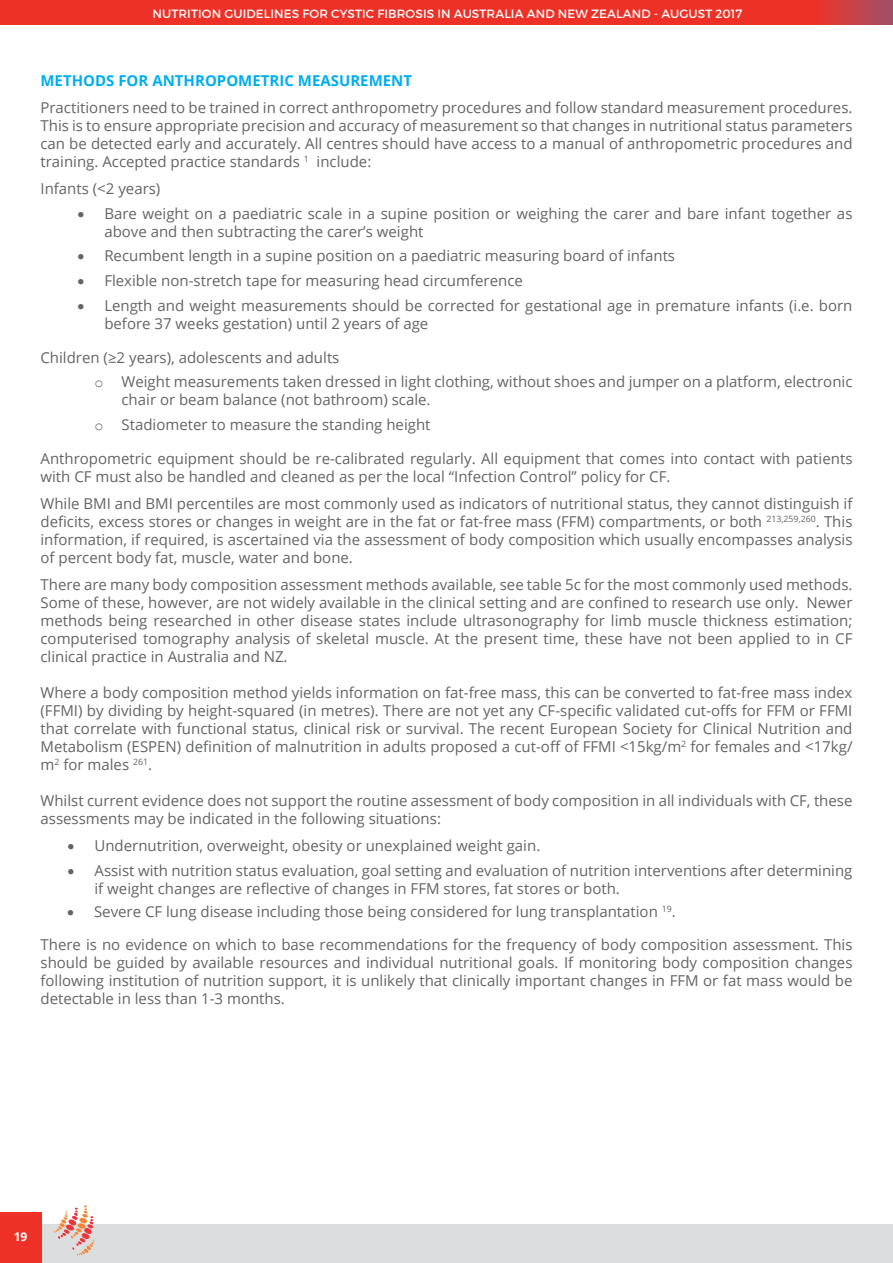
<style>
.page{position:relative;width:893px;height:1263px;background:#fff}
.page>*{position:absolute;margin:0;border:0;box-sizing:border-box;transform-origin:0 0}
.t1{font:15px/18px "Open Sans";color:#636466}
.t2{font:700 15px "Open Sans";color:#00aeef}
.t3{font:12px "Montserrat";letter-spacing:.01em;color:#fff}
.t4{font:700 12px "Open Sans";color:#fff}
.s1{font-family:"Courier New"}
</style>
<div class="page">
<div style="left:1px;top:1224px;width:892px;height:39px;background:#dcddde"></div>
<div style="left:0;top:0;width:893px;height:25px;background:#ee3127"></div>
<div style="left:0;top:1212px;width:42px;height:51px;background:#ee3127"></div>
<div style="left:814px;top:0;width:79px;height:25px;background:linear-gradient(to right,#ed3428,#9e5169)"></div>
<svg style="left:54px;top:1205px;width:40px;height:50px"></svg>
<p class="t3" style="left:152px;top:6px;width:591px">NUTRITION GUIDELIN ES FOR CYSTIC FIBROSIS IN AUSTRALIA AN D NEW ZEALAN D - AUGUST 2017</p>
<p class="t2" style="left:40px;top:70px;width:25px">METHODS</p>
<p class="t2" style="left:118px;top:70px;width:11px">FOR</p>
<p class="t2" style="left:152px;top:70px;width:12px">ANTHROPOMETRIC</p>
<p class="t2" style="left:298px;top:70px;width:11px">MEAS</p>
<p class="t2" style="left:339px;top:70px;width:23px">UREMENT</p>
<p class="t1" style="left:40px;top:98px;width:813px;text-align:justify">Practitioners need to be trained in correct anthropometry procedures and follow standard measurement procedures.<br>This is to ensure appropriate precision and accuracy of measurement so that changes in nutritional status parameters can be detected early and accurately. All centres should have access to a manual of anthropometric procedures and training. Accepted practice standards <sup>1</sup> include:</p>
<p class="t1" style="left:41px;top:179px;width:121px">Infants (&lt;2 years)</p>
<p class="t1" style="left:104px;top:204px;width:750px;text-indent:-27px">• Bare weight on a paediatric scale in a supine position or weighing the carer and bare infant together as above and then subtracting the carer’s weight</p>
<p class="t1" style="left:77px;top:246px;width:599px">• Recumbent length in a supine position on a paediatric measuring board of infants</p>
<p class="t1" style="left:77px;top:271px;width:447px">• Flexible non-stretch tape for measuring head circumference</p>
<p class="t1" style="left:104px;top:296px;width:750px;text-indent:-27px">• Length and weight measurements should be corrected for gestational age in premature infants (i.e. born before 37 weeks gestation) until 2 years of age</p>
<p class="t1" style="left:95px;top:344px;width:759px;line-height:24.8px;text-indent:-54px">Children (≥2 years), adolescents and adults<br><span class="s1">o</span> Weight measurements taken dressed in light clothing, without shoes and jumper on a platform, electronic</p>
<p class="t1" style="left:95px;top:387px;width:338px;line-height:24.8px;text-align:right">chair or beam balance (not bathroom) scale.<br><span class="s1">o</span> Stadiometer to measure the standing height</p>
<p class="t1" style="left:41px;top:449px;width:813px">Anthropometric equipment should be re-calibrated regularly. All equipment that comes into contact with patients with CF must also be handled and cleaned as per the local “Infection Control” policy for CF.</p>
<p class="t1" style="left:41px;top:494px;width:813px;text-align:justify">While BMI and BMI percentiles are most commonly used as indicators of nutritional status, they cannot distinguish if deficits, excess stores or changes in weight are in the fat or fat-free mass (FFM) compartments, or both <sup>213,259,260</sup>. This information, if required, is ascertained via the assessment of body composition which usually encompasses analysis of percent body fat, muscle, water and bone.</p>
<p class="t1" style="left:41px;top:575px;width:813px;text-align:justify">There are many body composition assessment methods available, see table 5c for the most commonly used methods.<br>Some of these, however, are not widely available in the clinical setting and are confined to research use only. Newer methods being researched in other disease states include ultrasonography for limb muscle thickness estimation; computerised tomography analysis of skeletal muscle. At the present time, these have not been applied to in CF clinical practice in Australia and NZ.</p>
<p class="t1" style="left:40px;top:683px;width:813px;text-align:justify">Where a body composition method yields information on fat-free mass, this can be converted to fat-free mass index (FFMI) by dividing by height-squared (in metres). There are not yet any CF-specific validated cut-offs for FFM or FFMI that correlate with functional status, clinical risk or survival. The recent European Society for Clinical Nutrition and Metabolism (ESPEN) definition of malnutrition in adults proposed a cut-off of FFMI &lt;15kg/m<sup>2</sup> for females and &lt;17kg/ m<sup>2</sup> for males <sup>261</sup>.</p>
<p class="t1" style="left:41px;top:791px;width:813px">Whilst current evidence does not support the routine assessment of body composition in all individuals with CF, these assessments may be indicated in the following situations:</p>
<p class="t1" style="left:68px;top:836px;width:474px">• Undernutrition, overweight, obesity or unexplained weight gain.</p>
<p class="t1" style="left:95px;top:861px;width:759px;text-indent:-27px">• Assist with nutrition status evaluation, goal setting and evaluation of nutrition interventions after determining if weight changes are reflective of changes in FFM stores, fat stores or both.</p>
<p class="t1" style="left:67px;top:902px;width:610px">• Severe CF lung disease including those being considered for lung transplantation <sup>19</sup>.</p>
<p class="t1" style="left:41px;top:935px;width:813px;text-align:justify">There is no evidence on which to base recommendations for the frequency of body composition assessment. This should be guided by available resources and individual nutritional goals. If monitoring body composition changes following institution of nutrition support, it is unlikely that clinically important changes in FFM or fat mass would be detectable in less than 1-3 months.</p>
<p class="t4" style="left:14px;top:1228px;width:15px">19</p>
</div>
